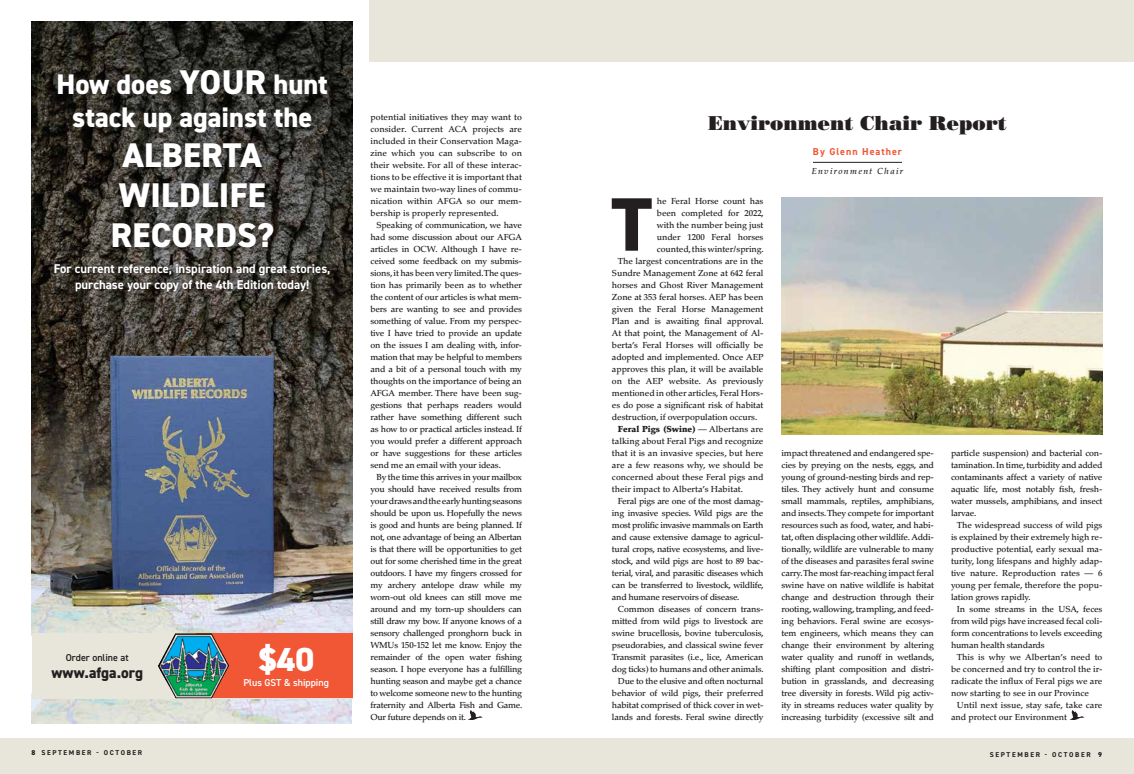
<style>
.page{position:relative;width:1134px;height:774px;background:#fff}
.page>*{position:absolute;margin:0;border:0;box-sizing:border-box;transform-origin:0 0}
.t1{font:800 75.9px "DIN2014";color:#231f20}
.t2{font:800 34.3px/40px "DIN2014";letter-spacing:.01em;color:#fff;text-align:center}
.t3{font:800 33.4px "DIN2014";color:#fff}
.t4{font:800 28.3px/33.5px "DIN2014";color:#fff;text-align:center}
.t5{font:20px "Bodoni Std Poster";color:#231f20}
.t6{font:800 15.4px "DIN2014";color:#231f20}
.t7{font:700 12.7px/15.6px "DIN2014";color:#fff;text-align:center}
.t8{font:600 10px "DIN2014";color:#fff}
.t9{font:700 10px "DIN2014";letter-spacing:.1em;color:#f15635}
.t10{font:600 10px "DIN2014";color:#231f20}
.t11{font:500 8.8px/12px "Palatino LT Std";letter-spacing:-.02em;color:#231f20;text-align:justify}
.t12{font:500 8.8px/12px "Palatino LT Std";color:#231f20}
.t13{font:900 8.8px "Palatino LT Std";color:#231f20}
.t14{font:italic 500 8.8px "Palatino LT Std";letter-spacing:.15em;color:#231f20}
.t15{font:700 7px "DIN2014";letter-spacing:.235em;color:#231f20}
.s1{font-size:34.3px}
.s2{font-weight:500}
.s3{font-weight:800}
</style>
<div class="page">
<div style="left:370px;top:0;width:764px;height:62px;background:#e8e6db"></div>
<div style="left:0;top:738px;width:1134px;height:36px;background:#e8e6db"></div>
<hr style="left:813px;top:162px;width:89px;height:1px;background:#231f20">
<img style="left:32px;top:564px;width:320px;height:69px">
<img style="left:32px;top:21px;width:320px;height:543px">
<img style="left:110px;top:356px;width:164px;height:194px">
<img style="left:32px;top:699px;width:320px;height:24px">
<div style="left:32px;top:633px;width:320px;height:66px;background:#e8e6db"></div>
<svg style="left:196px;top:633px;width:156px;height:65px;fill:#f15635"></svg>
<img style="left:158px;top:634px;width:17px;height:53px">
<div style="left:48px;top:63px;width:288px;height:234px;background:#231f20;opacity:.75"></div>
<svg style="left:467px;top:710px;width:16px;height:10px"></svg>
<svg style="left:1069px;top:710px;width:16px;height:10px"></svg>
<img style="left:782px;top:198px;width:320px;height:237px">
<h3 class="t4" style="left:57px;top:67px;width:273px">How does <span class="s1">YOUR</span> hunt stack up against the</h3>
<h2 class="t2" style="left:111px;top:135px;width:165px">ALBERTA<br>WILDLIFE<br>RECORDS?</h2>
<h3 class="t7" style="left:54px;top:261px;width:278px">For current reference, inspiration and great stories, purchase your copy of the 4th Edition today!</h3>
<p class="t10" style="left:66px;top:651px;width:65px">Order online at</p>
<h3 class="t6" style="left:51px;top:663px;width:93px">www.afga.org</h3>
<h3 class="t3" style="left:258px;top:637px;width:58px">$40</h3>
<p class="t8" style="left:243px;top:675px;width:87px">Plus GST &amp; shipping</p>
<p class="t11" style="left:370px;top:111px;width:153px">potential initiatives they may want to consider. Current ACA projects are included in their Conservation Maga&shy;zine which you can subscribe to on their website. For all of these interac&shy;tions to be effective it is important that we maintain two-way lines of commu&shy;nication within AFGA so our mem&shy;bership is properly represented.</p>
<p class="t11" style="left:370px;top:219px;width:153px;text-indent:6px">Speaking of communication, we have had some discussion about our AFGA articles in OCW. Although I have re&shy;ceived some feedback on my submis&shy;sions, it has been very limited. The ques&shy;tion has primarily been as to whether the content of our articles is what mem&shy;bers are wanting to see and provides something of value. From my perspec&shy;tive I have tried to provide an update on the issues I am dealing with, infor&shy;mation that may be helpful to members and a bit of a personal touch with my thoughts on the importance of being an AFGA member. There have been sug&shy;gestions that perhaps readers would rather have something different such as how to or practical articles instead. If you would prefer a different approach or have suggestions for these articles send me an email with your ideas.</p>
<p class="t11" style="left:370px;top:471px;width:153px;text-indent:6px">By the time this arrives in your mailbox you should have received results from your draws and the early hunting seasons should be upon us. Hopefully the news is good and hunts are being planned. If not, one advantage of being an Albertan is that there will be opportunities to get out for some cherished time in the great outdoors. I have my fingers crossed for my archery antelope draw while my worn-out old knees can still move me around and my torn-up shoulders can still draw my bow. If anyone knows of a sensory challenged pronghorn buck in WMUs 150-152 let me know. Enjoy the remainder of the open water fishing season. I hope everyone has a fulfilling hunting season and maybe get a chance to welcome someone new to the hunting fraternity and Alberta Fish and Game.<br>Our future depends on it.</p>
<h3 class="t5" style="left:708px;top:111px;width:300px">Environment Chair Report</h3>
<p class="t9" style="left:813px;top:145px;width:91px">By Glenn Heather</p>
<p class="t14" style="left:812px;top:166px;width:93px">Environment Chair</p>
<p class="t11" style="left:657px;top:195px;width:108px">he Feral Horse count has</p>
<p class="t11" style="left:657px;top:207px;width:108px">been completed for 2022,</p>
<p class="t11" style="left:657px;top:219px;width:108px">with the number being just</p>
<p class="t11" style="left:657px;top:231px;width:108px">under 1200 Feral horses</p>
<p class="t11" style="left:657px;top:243px;width:108px">counted, this winter/spring.</p>
<p class="t11" style="left:618px;top:255px;width:147px">The largest concentrations are in the</p>
<p class="t11" style="left:612px;top:267px;width:153px">Sundre Management Zone at 642 feral</p>
<p class="t11" style="left:612px;top:279px;width:153px">horses and Ghost River Management</p>
<p class="t11" style="left:612px;top:291px;width:153px">Zone at 353 feral horses. AEP has been</p>
<p class="t11" style="left:612px;top:303px;width:153px">given the Feral Horse Management</p>
<p class="t11" style="left:612px;top:315px;width:153px">Plan and is awaiting final approval.</p>
<p class="t11" style="left:612px;top:327px;width:153px">At that point, the Management of Al-</p>
<p class="t11" style="left:612px;top:339px;width:153px">berta’s Feral Horses will officially be</p>
<p class="t11" style="left:612px;top:351px;width:153px">adopted and implemented. Once AEP</p>
<p class="t11" style="left:612px;top:363px;width:153px">approves this plan, it will be available</p>
<p class="t11" style="left:612px;top:375px;width:153px">on the AEP website. As previously</p>
<p class="t11" style="left:612px;top:387px;width:153px">mentioned in other articles, Feral Hors-</p>
<p class="t11" style="left:612px;top:399px;width:153px">es do pose a significant risk of habitat</p>
<p class="t11" style="left:612px;top:411px;width:147px">destruction, if overpopulation occurs.</p>
<p class="t13" style="left:618px;top:424px;width:147px">Feral Pigs (Swine) <span class="s2">— Albertans are</span></p>
<p class="t12" style="left:612px;top:435px;width:153px">talking about Feral Pigs and recognize</p>
<p class="t12" style="left:612px;top:447px;width:153px">that it is an invasive species, but here</p>
<p class="t12" style="left:612px;top:459px;width:153px">are a few reasons why, we should be</p>
<p class="t12" style="left:612px;top:471px;width:153px">concerned about these Feral pigs and</p>
<p class="t12" style="left:612px;top:483px;width:132px">their impact to Alberta’s Habitat.</p>
<p class="t11" style="left:618px;top:495px;width:147px">Feral pigs are one of the most damag-</p>
<p class="t11" style="left:612px;top:507px;width:153px">ing invasive species. Wild pigs are the</p>
<p class="t11" style="left:612px;top:519px;width:153px">most prolific invasive mammals on Earth</p>
<p class="t11" style="left:612px;top:531px;width:153px">and cause extensive damage to agricul-</p>
<p class="t11" style="left:612px;top:543px;width:153px">tural crops, native ecosystems, and live-</p>
<p class="t11" style="left:612px;top:555px;width:153px">stock, and wild pigs are host to 89 bac-</p>
<p class="t11" style="left:612px;top:567px;width:153px">terial, viral, and parasitic diseases which</p>
<p class="t11" style="left:612px;top:579px;width:153px">can be transferred to livestock, wildlife,</p>
<p class="t11" style="left:612px;top:591px;width:129px">and humane reservoirs of disease.</p>
<p class="t11" style="left:618px;top:603px;width:147px">Common diseases of concern trans-</p>
<p class="t11" style="left:612px;top:615px;width:153px">mitted from wild pigs to livestock are</p>
<p class="t11" style="left:612px;top:627px;width:153px">swine brucellosis, bovine tuberculosis,</p>
<p class="t11" style="left:612px;top:639px;width:153px">pseudorabies, and classical swine fever</p>
<p class="t11" style="left:612px;top:651px;width:153px">Transmit parasites (i.e., lice, American</p>
<p class="t11" style="left:612px;top:663px;width:153px">dog ticks) to humans and other animals.</p>
<p class="t11" style="left:618px;top:675px;width:147px">Due to the elusive and often nocturnal</p>
<p class="t11" style="left:612px;top:687px;width:153px">behavior of wild pigs, their preferred</p>
<p class="t11" style="left:612px;top:699px;width:153px">habitat comprised of thick cover in wet-</p>
<p class="t11" style="left:612px;top:711px;width:153px">lands and forests. Feral swine directly</p>
<h1 class="t1" style="left:611px;top:174px;width:43px">T</h1>
<p class="t11" style="left:781px;top:447px;width:154px">impact threatened and endangered spe&shy;cies by preying on the nests, eggs, and young of ground-nesting birds and rep&shy;tiles. They actively hunt and consume small mammals, reptiles, amphibians, and insects. They compete for important resources such as food, water, and habi&shy;tat, often displacing other wildlife. Addi&shy;tionally, wildlife are vulnerable to many of the diseases and parasites feral swine carry. The most far-reaching impact feral swine have on native wildlife is habitat change and destruction through their rooting, wallowing, trampling, and feed&shy;ing behaviors. Feral swine are ecosys&shy;tem engineers, which means they can change their environment by altering water quality and runoff in wetlands, shifting plant composition and distri&shy;bution in grasslands, and decreasing tree diversity in forests. Wild pig activ&shy;ity in streams reduces water quality by increasing turbidity (excessive silt and</p>
<p class="t11" style="left:951px;top:447px;width:153px">particle suspension) and bacterial con&shy;tamination. In time, turbidity and added contaminants affect a variety of native aquatic life, most notably fish, fresh&shy;water mussels, amphibians, and insect larvae.</p>
<p class="t11" style="left:951px;top:519px;width:153px;text-indent:6px">The widespread success of wild pigs is explained by their extremely high re&shy;productive potential, early sexual ma&shy;turity, long lifespans and highly adap&shy;tive nature. Reproduction rates — 6 young per female, therefore the popu&shy;lation grows rapidly.</p>
<p class="t11" style="left:951px;top:603px;width:153px;text-indent:6px">In some streams in the USA, feces from wild pigs have increased fecal coli&shy;form concentrations to levels exceeding human health standards</p>
<p class="t11" style="left:951px;top:651px;width:153px;text-indent:6px">This is why we Albertan’s need to be concerned and try to control the ir&shy;radicate the influx of Feral pigs we are now starting to see in our Province</p>
<p class="t12" style="left:951px;top:699px;width:153px;text-indent:6px">Until next issue, stay safe, take care and protect our Environment</p>
<p class="t15" style="left:32px;top:748px;width:112px"><span class="s3">8</span> SEPTEMBER - OCTOBER</p>
<p class="t15" style="left:990px;top:750px;width:114px">SEPTEMBER - OCTOBER <span class="s3">9</span></p>
</div>
